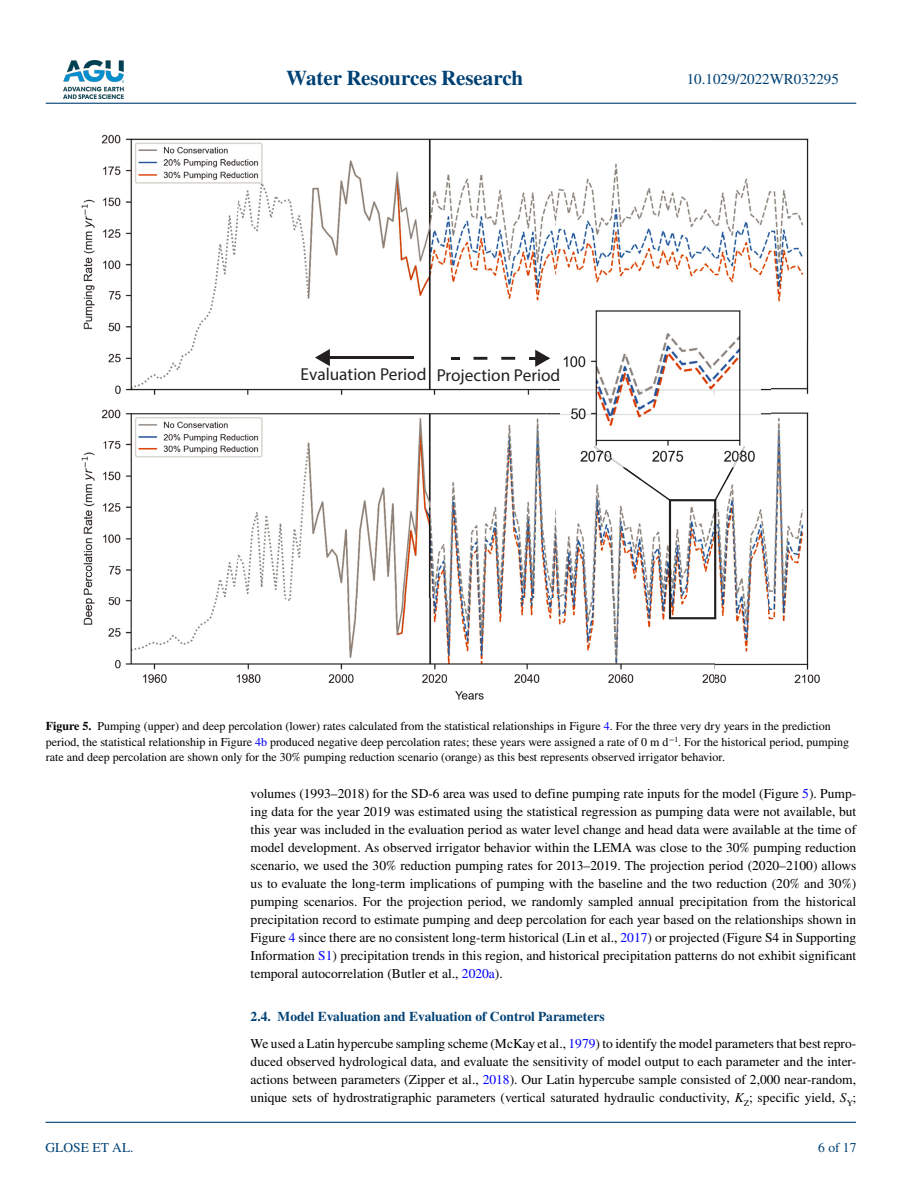
<style>
.page{position:relative;width:902px;height:1183px;background:#fff}
.page>*{position:absolute;margin:0;border:0;box-sizing:border-box;transform-origin:0 0}
.t1{font:700 21px "STIX";color:#004174}
.t2{font:17.25px "Myriad Pro";color:#231f20}
.t3{font:15px "STIX";color:#004174}
.t4{font:13.5px/18px "STIX";color:#000;text-align:justify}
.t5{font:13.5px "STIX";color:#004174}
.t6{font:12px/15px "STIX";color:#000}
.s1{font-weight:700}
.s2{color:#00f}
.s3{font-weight:700;color:#004174}
.s4{font-style:italic}
</style>
<div class="page">
<img style="left:63px;top:60px;width:60px;height:39px">
<hr style="left:46px;top:103px;width:810px;height:1px;background:#004174">
<hr style="left:45px;top:1121px;width:810px;height:1px;background:#004174">
<svg style="left:81px;top:134px;width:739px;height:566px"></svg>
<img style="left:546px;top:295px;width:224px;height:46px">
<img style="left:546px;top:341px;width:45px;height:138px">
<img style="left:745px;top:341px;width:26px;height:138px">
<img style="left:591px;top:467px;width:2px;height:12px">
<svg style="left:529px;top:349px;width:30px;height:32px"></svg>
<img style="left:560px;top:301px;width:200px;height:166px">
<svg style="left:593px;top:445px;width:152px;height:174px"></svg>
<h1 class="t1" style="left:286px;top:66px;width:238px">Water Resources Research</h1>
<p class="t2" style="left:300px;top:364px;width:261px">Evaluation Period Projection Period</p>
<p class="t3" style="left:686px;top:69px;width:154px">10.1029/2022WR032295</p>
<p class="t6" style="left:46px;top:719px;width:804px"><span class="s1">Figure 5.</span> Pumping (upper) and deep percolation (lower) rates calculated from the statistical relationships in Figure <span class="s2">4</span>. For the three very dry years in the prediction period, the statistical relationship in Figure <span class="s2">4b</span> produced negative deep percolation rates; these years were assigned a rate of 0 m d<sup>−1</sup>. For the historical period, pumping rate and deep percolation are shown only for the 30% pumping reduction scenario (orange) as this best represents observed irrigator behavior.</p>
<p class="t5" style="left:45px;top:1138px;width:90px">GLOSE ET AL.</p>
<p class="t4" style="left:250px;top:784px;width:607px">volumes (1993–2018) for the SD-6 area was used to define pumping rate inputs for the model (Figure <span class="s2">5</span>). Pump&shy;ing data for the year 2019 was estimated using the statistical regression as pumping data were not available, but this year was included in the evaluation period as water level change and head data were available at the time of model development. As observed irrigator behavior within the LEMA was close to the 30% pumping reduction scenario, we used the 30% reduction pumping rates for 2013–2019. The projection period (2020–2100) allows us to evaluate the long-term implications of pumping with the baseline and the two reduction (20% and 30%) pumping scenarios. For the projection period, we randomly sampled annual precipitation from the historical precipitation record to estimate pumping and deep percolation for each year based on the relationships shown in Figure <span class="s2">4</span> since there are no consistent long-term historical (Lin et al., <span class="s2">2017</span>) or projected (Figure S4 in Supporting Information <span class="s2">S1</span>) precipitation trends in this region, and historical precipitation patterns do not exhibit significant temporal autocorrelation (Butler et al., <span class="s2">2020a</span>).</p>
<p class="t4" style="left:250px;top:1003px;width:607px;line-height:27px"><span class="s3">2.4. Model Evaluation and Evaluation of Control Parameters<br></span>We used a Latin hypercube sampling scheme (McKay et al., <span class="s2">1979</span>) to identify the model parameters that best repro-</p>
<p class="t4" style="left:250px;top:1053px;width:607px">duced observed hydrological data, and evaluate the sensitivity of model output to each parameter and the inter&shy;actions between parameters (Zipper et al., <span class="s2">2018</span>). Our Latin hypercube sample consisted of 2,000 near-random, unique sets of hydrostratigraphic parameters (vertical saturated hydraulic conductivity, <span class="s4">K</span><sub>Z</sub>; specific yield, <span class="s4">S</span><sub>Y</sub>;</p>
<p class="t5" style="left:818px;top:1138px;width:40px">6 of 17</p>
</div>
